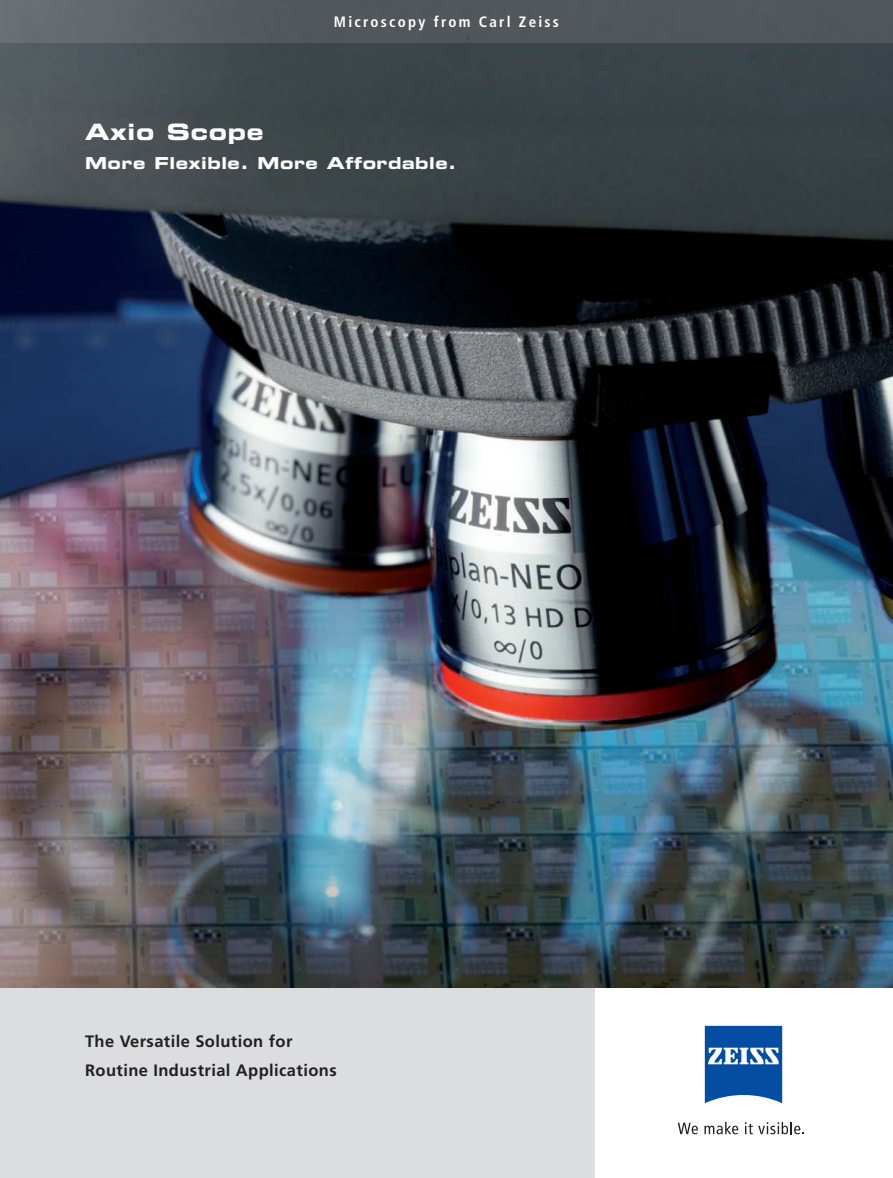
<style>
.page{position:relative;width:893px;height:1178px;background:#fff}
.page>*{position:absolute;margin:0;border:0;box-sizing:border-box;transform-origin:0 0}
.t1{font:22.5px "Eurostile Bold Extended Two";letter-spacing:.03em;color:#fff}
.t2{font:700 16.5px/29.2px "Frutiger";letter-spacing:.025em;color:#231f20}
.t3{font:16.5px "Eurostile Bold Extended Two";letter-spacing:.03em;color:#fff}
.t4{font:700 condensed 15px "Frutiger";letter-spacing:.15em;color:#fff}
</style>
<div class="page">
<img style="left:0;top:43px;width:893px;height:946px">
<div style="left:0;top:989px;width:893px;height:189px;background:#dcddde"></div>
<svg style="left:0;top:0;width:893px;height:43px;background:#555a5e"></svg>
<div style="left:595px;top:989px;width:298px;height:189px;background:#fff"></div>
<svg style="left:705px;top:1026px;width:77px;height:77px"></svg>
<svg style="left:678px;top:1123px;width:20px;height:11px"></svg>
<svg style="left:704px;top:1122px;width:34px;height:12px"></svg>
<svg style="left:745px;top:1122px;width:59px;height:12px"></svg>
<p class="t4" style="left:334px;top:16px;width:227px">Microscopy from Carl Zeiss</p>
<h1 class="t1" style="left:85px;top:124px;width:180px">Axio Scope</h1>
<p class="t3" style="left:85px;top:157px;width:373px">More Flexible. More Affordable.</p>
<p class="t2" style="left:85px;top:1028px;width:253px">The Versatile Solution for<br>Routine Industrial Applications</p>
</div>
